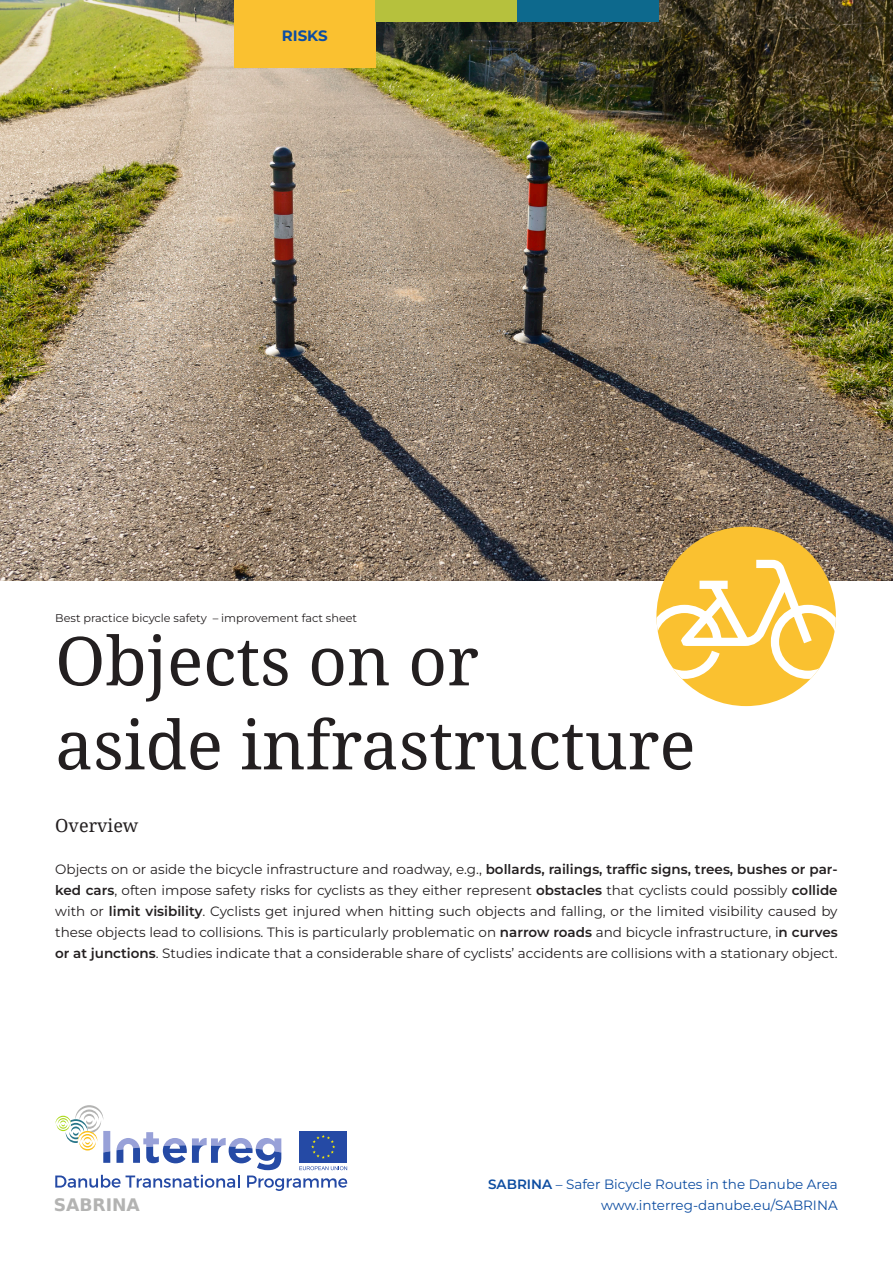
<style>
.page{position:relative;width:893px;height:1263px;background:#fff}
.page>*{position:absolute;margin:0;border:0;box-sizing:border-box;transform-origin:0 0}
.Head01{font:67.5px/84px "Noto Serif";color:#231f20}
.Head02{font:18px "Noto Serif";color:#231f20}
.t1{font:700 17.25px "DejaVu Sans";color:#b3b3b2}
.t2{font:700 15px "Montserrat";color:#0d4da1}
.Fließtext{font:13.5px/21px "Montserrat";color:#231f20;text-align:justify}
.t3{font:13.5px/21px "Montserrat";color:#0d4da1;text-align:right}
.Preline{font:11.25px "Montserrat";color:#231f20}
.s1{font-weight:600}
</style>
<div class="page">
<img style="left:0;top:0;width:893px;height:580px">
<svg style="left:55px;top:1105px;width:292px;height:86px"></svg>
<div style="left:234px;top:0;width:142px;height:68px;background:#fac130"></div>
<div style="left:376px;top:0;width:141px;height:21px;background:#b6c13d"></div>
<div style="left:517px;top:0;width:142px;height:21px;background:#0d698d"></div>
<div style="left:656px;top:527px;width:180px;height:179px;background:#fac130;border-radius:50%"></div>
<svg style="left:656px;top:555px;width:180px;height:128px"></svg>
<p class="t2" style="left:282px;top:26px;width:47px">RISKS</p>
<p class="Preline" style="left:55px;top:611px;width:303px">Best practice bicycle safety – improvement fact sheet</p>
<p class="Head01" style="left:55px;top:616px;width:642px">Objects on or<br>aside infrastructure</p>
<p class="Head02" style="left:55px;top:813px;width:85px">Overview</p>
<p class="Fließtext" style="left:55px;top:859px;width:784px">Objects on or aside the bicycle infrastructure and roadway, e.g., <span class="s1">bollards, railings, traffic signs, trees, bushes or par&shy;ked cars</span>, often impose safety risks for cyclists as they either represent <span class="s1">obstacles</span> that cyclists could possibly <span class="s1">collide </span>with or <span class="s1">limit visibility</span>. Cyclists get injured when hitting such objects and falling, or the limited visibility caused by these objects lead to collisions. This is particularly problematic on <span class="s1">narrow roads</span> and bicycle infrastructure, i<span class="s1">n curves or at junctions</span>. Studies indicate that a considerable share of cyclists’ accidents are collisions with a stationary object.</p>
<p class="t1" style="left:54px;top:1191px;width:88px">SABRINA</p>
<p class="t3" style="left:488px;top:1174px;width:351px"><span class="s1">SABRINA</span> – Safer Bicycle Routes in the Danube Area www.interreg-danube.eu/SABRINA</p>
</div>
